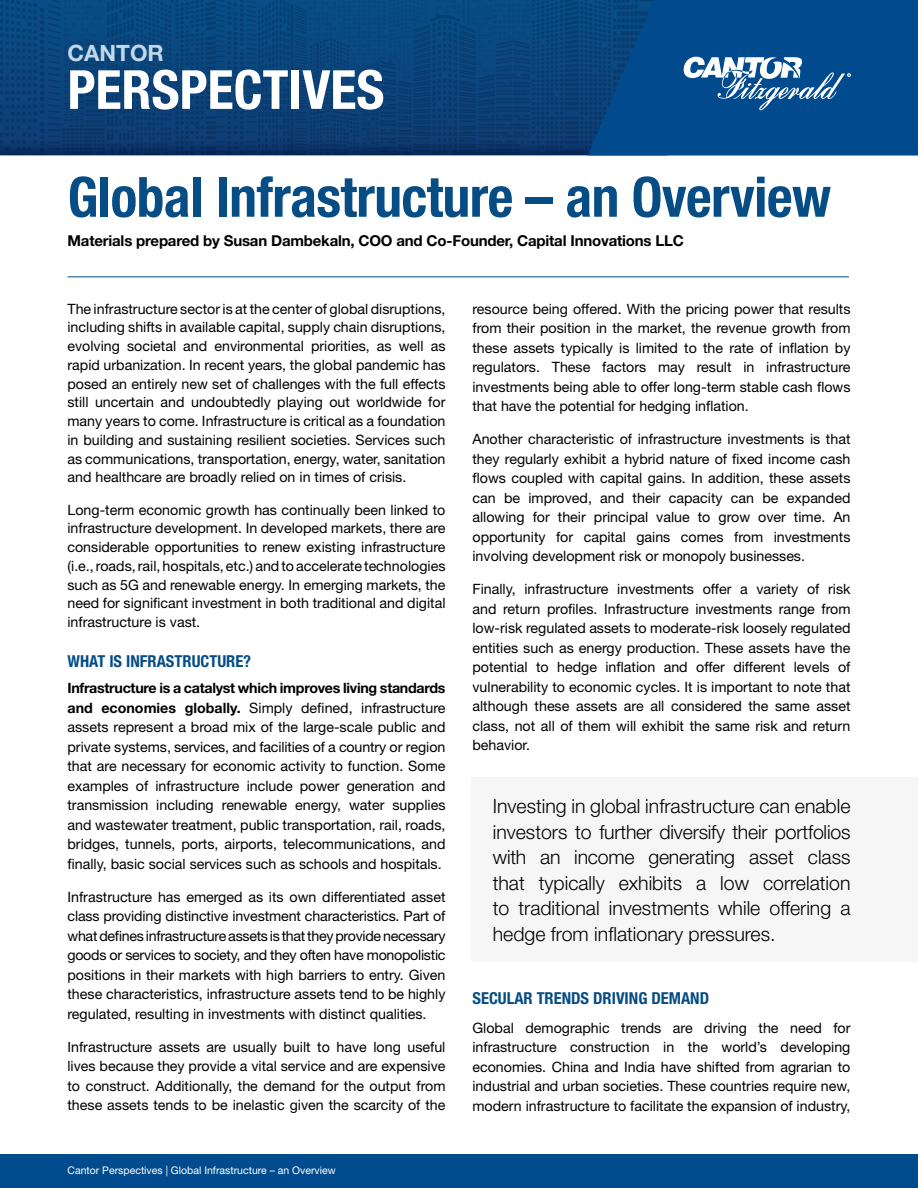
<style>
.page{position:relative;width:918px;height:1188px;background:#fff}
.page>*{position:absolute;margin:0;border:0;box-sizing:border-box;transform-origin:0 0}
.t1{font:700 condensed 55.5px "Helvetica Neue LT Std";letter-spacing:-.01em;color:#064d85}
.t2{font:700 condensed 54px "Helvetica Neue LT Std";color:#fff}
.t3{font:700 22.5px "Helvetica Neue LT Std";color:#c4d9e8}
.t4{font:300 19.5px/25.5px "Helvetica Neue LT Std";color:#000;text-align:justify}
.t5{font:700 condensed 16.5px "Helvetica Neue LT Std";color:#064d85}
.t6{font:700 15px "Helvetica Neue LT Std";letter-spacing:-.01em;color:#000}
.t7{font:14.25px/19.5px "Helvetica Neue LT Std";color:#000;text-align:justify}
.t8{font:10.5px "Helvetica Neue LT Std";color:#fff}
.s1{font-weight:700}
</style>
<div class="page">
<hr style="left:68px;top:276px;width:781px;height:1px;background:#064d85">
<div style="left:0;top:0;width:765px;height:156px;background:#004a8d;opacity:.53"></div>
<svg style="left:588px;top:0;width:330px;height:156px;fill:#004a8d"></svg>
<svg style="left:684px;top:57px;width:166px;height:53px"></svg>
<div style="left:0;top:1154px;width:918px;height:34px;background:#004b8d"></div>
<div style="left:471px;top:777px;width:447px;height:185px;background:#f6f6f7"></div>
<p class="t3" style="left:68px;top:39px;width:98px">CANTOR</p>
<p class="t2" style="left:68px;top:57px;width:318px">PERSPECTIVES</p>
<p class="t1" style="left:68px;top:163px;width:765px">Global Infrastructure – an Overview</p>
<p class="t6" style="left:68px;top:231px;width:618px">Materials prepared by Susan Dambekaln, COO and Co-Founder, Capital Innovations LLC</p>
<p class="t7" style="left:68px;top:299px;width:380px;line-height:18.8px">The infrastructure sector is at the center of global disruptions, including shifts in available capital, supply chain disruptions, evolving societal and environmental priorities, as well as rapid urbanization. In recent years, the global pandemic has posed an entirely new set of challenges with the full effects still uncertain and undoubtedly playing out worldwide for many years to come. Infrastructure is critical as a foundation in building and sustaining resilient societies. Services such as communications, transportation, energy, water, sanitation and healthcare are broadly relied on in times of crisis.</p>
<p class="t7" style="left:68px;top:500px;width:380px;line-height:18.8px">Long-term economic growth has continually been linked to infrastructure development. In developed markets, there are considerable opportunities to renew existing infrastructure (i.e., roads, rail, hospitals, etc.) and to accelerate technologies such as 5G and renewable energy. In emerging markets, the need for significant investment in both traditional and digital infrastructure is vast.</p>
<p class="t5" style="left:68px;top:651px;width:185px">WHAT IS INFRASTRUCTURE?</p>
<p class="t7" style="left:68px;top:678px;width:380px"><span class="s1">Infrastructure is a catalyst which improves living standards and economies globally.</span> Simply defined, infrastructure assets represent a broad mix of the large-scale public and private systems, services, and facilities of a country or region that are necessary for economic activity to function. Some examples of infrastructure include power generation and transmission including renewable energy, water supplies and wastewater treatment, public transportation, rail, roads, bridges, tunnels, ports, airports, telecommunications, and finally, basic social services such as schools and hospitals.</p>
<p class="t7" style="left:68px;top:887px;width:380px">Infrastructure has emerged as its own differentiated asset class providing distinctive investment characteristics. Part of what defines infrastructure assets is that they provide necessary goods or services to society, and they often have monopolistic positions in their markets with high barriers to entry. Given these characteristics, infrastructure assets tend to be highly regulated, resulting in investments with distinct qualities.</p>
<p class="t7" style="left:68px;top:1037px;width:380px">Infrastructure assets are usually built to have long useful lives because they provide a vital service and are expensive to construct. Additionally, the demand for the output from these assets tends to be inelastic given the scarcity of the</p>
<p class="t8" style="left:68px;top:1164px;width:270px">Cantor Perspectives | Global Infrastructure – an Overview</p>
<p class="t7" style="left:472px;top:299px;width:380px">resource being offered. With the pricing power that results from their position in the market, the revenue growth from these assets typically is limited to the rate of inflation by regulators. These factors may result in infrastructure investments being able to offer long-term stable cash flows that have the potential for hedging inflation.</p>
<p class="t7" style="left:472px;top:429px;width:380px">Another characteristic of infrastructure investments is that they regularly exhibit a hybrid nature of fixed income cash flows coupled with capital gains. In addition, these assets can be improved, and their capacity can be expanded allowing for their principal value to grow over time. An opportunity for capital gains comes from investments involving development risk or monopoly businesses.</p>
<p class="t7" style="left:472px;top:579px;width:380px">Finally, infrastructure investments offer a variety of risk and return profiles. Infrastructure investments range from low-risk regulated assets to moderate-risk loosely regulated entities such as energy production. These assets have the potential to hedge inflation and offer different levels of vulnerability to economic cycles. It is important to note that although these assets are all considered the same asset class, not all of them will exhibit the same risk and return behavior.</p>
<p class="t4" style="left:493px;top:793px;width:359px">Investing in global infrastructure can enable investors to further diversify their portfolios with an income generating asset class that typically exhibits a low correlation to traditional investments while offering a hedge from inflationary pressures.</p>
<p class="t5" style="left:472px;top:988px;width:238px">SECULAR TRENDS DRIVING DEMAND</p>
<p class="t7" style="left:472px;top:1018px;width:380px">Global demographic trends are driving the need for infrastructure construction in the world’s developing economies. China and India have shifted from agrarian to industrial and urban societies. These countries require new, modern infrastructure to facilitate the expansion of industry,</p>
</div>
